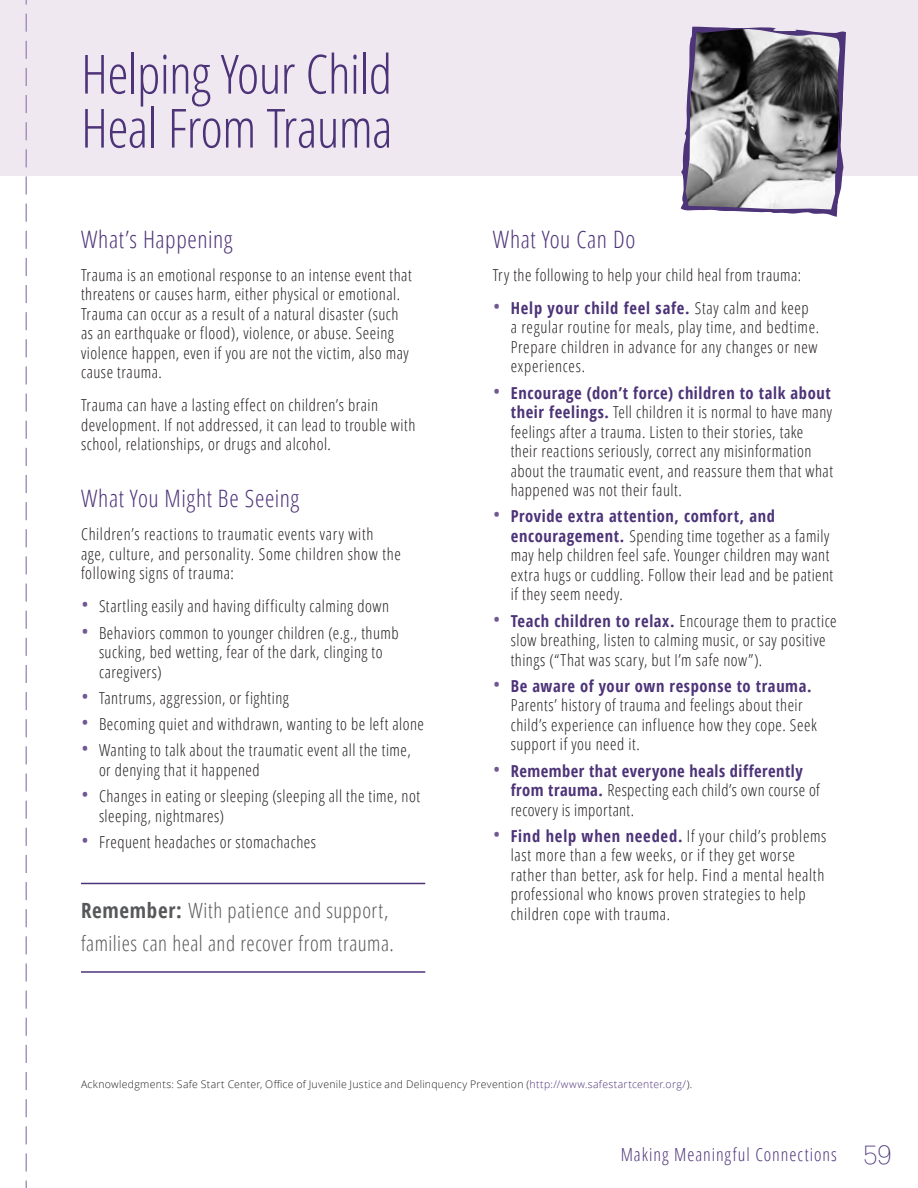
<style>
.page{position:relative;width:918px;height:1188px;background:#fff}
.page>*{position:absolute;margin:0;border:0;box-sizing:border-box;transform-origin:0 0}
.t1{font:300 condensed 54px/54px "Open Sans";letter-spacing:-.015em;color:#4d3378}
.t2{font:300 condensed 24px "Open Sans";letter-spacing:.02em;color:#4d3378}
.t3{font:300 condensed 21px "Open Sans";letter-spacing:.025em;color:#57585a}
.t4{font:300 condensed 21px "Open Sans";color:#715892}
.t5{font:300 condensed 18px "Open Sans";letter-spacing:.05em;color:#4d3378}
.t6{font:300 condensed 16.5px/19.5px "Open Sans";letter-spacing:.03em;color:#231f20}
.t7{font:300 10.5px "Open Sans";letter-spacing:.025em;color:#231f20}
.s1{font-size:21px;color:#715892}
.s2{font-weight:700;color:#4d3378}
.s3{font-weight:700}
.s4{color:#4d3378}
.s5{font-family:"Lane";font-weight:400;font-size:27px}
</style>
<div class="page">
<div style="left:0;top:0;width:918px;height:176px;background:#efe8f1"></div>
<svg style="left:681px;top:26px;width:165px;height:191px"></svg>
<hr style="left:81px;top:883px;width:344px;height:1px;background:#4d3378">
<hr style="left:81px;top:971px;width:344px;height:2px;background:#4d3378">
<svg style="left:26px;top:0;width:1px;height:1188px"></svg>
<h2 class="t1" style="left:81px;top:45px;width:313px">Helping Your Child<br>Heal From Trauma</h2>
<p class="t2" style="left:81px;top:223px;width:153px">What’s Happening</p>
<p class="t6" style="left:81px;top:265px;width:332px">Trauma is an emotional response to an intense event that threatens or causes harm, either physical or emotional.<br>Trauma can occur as a result of a natural disaster (such as an earthquake or flood), violence, or abuse. Seeing violence happen, even if you are not the victim, also may cause trauma.</p>
<p class="t6" style="left:81px;top:395px;width:336px">Trauma can have a lasting effect on children’s brain development. If not addressed, it can lead to trouble with school, relationships, or drugs and alcohol.</p>
<p class="t2" style="left:81px;top:482px;width:220px">What You Might Be Seeing</p>
<p class="t6" style="left:81px;top:524px;width:321px">Children’s reactions to traumatic events vary with age, culture, and personality. Some children show the following signs of trauma:</p>
<p class="t6" style="left:81px;top:596px;width:310px"><span class="s1">•</span> Startling easily and having difficulty calming down</p>
<p class="t6" style="left:99px;top:622px;width:301px;text-indent:-18px"><span class="s1">•</span> Behaviors common to younger children (e.g., thumb sucking, bed wetting, fear of the dark, clinging to caregivers)</p>
<p class="t6" style="left:81px;top:688px;width:209px"><span class="s1">•</span> Tantrums, aggression, or fighting</p>
<p class="t6" style="left:81px;top:714px;width:345px"><span class="s1">•</span> Becoming quiet and withdrawn, wanting to be left alone</p>
<p class="t4" style="left:81px;top:735px;width:9px">•</p>
<p class="t2" style="left:493px;top:223px;width:144px">What You Can Do</p>
<p class="t6" style="left:493px;top:265px;width:310px">Try the following to help your child heal from trauma:</p>
<p class="t6" style="left:511px;top:298px;width:310px;text-indent:-18px"><span class="s1">•</span> <span class="s2">Help your child feel safe.</span> Stay calm and keep a regular routine for meals, play time, and bedtime.<br>Prepare children in advance for any changes or new experiences.</p>
<p class="t6" style="left:511px;top:382px;width:324px;text-indent:-18px"><span class="s1">•</span> <span class="s2">Encourage (don’t force) children to talk about their feelings.</span> Tell children it is normal to have many feelings after a trauma. Listen to their stories, take their reactions seriously, correct any misinformation about the traumatic event, and reassure them that what happened was not their fault.</p>
<p class="t6" style="left:511px;top:506px;width:324px;text-indent:-18px"><span class="s1">•</span> <span class="s2">Provide extra attention, comfort, and encouragement.</span> Spending time together as a family may help children feel safe. Younger children may want extra hugs or cuddling. Follow their lead and be patient if they seem needy.</p>
<p class="t6" style="left:511px;top:610px;width:327px;text-indent:-18px"><span class="s1">•</span> <span class="s2">Teach children to relax.</span> Encourage them to practice slow breathing, listen to calming music, or say positive things (“That was scary, but I’m safe now”).</p>
<p class="t6" style="left:511px;top:676px;width:307px;text-indent:-18px"><span class="s1">•</span> <span class="s2">Be aware of your own response to trauma.<br></span>Parents’ history of trauma and feelings about their child’s experience can influence how they cope. Seek support if you need it.</p>
<p class="t6" style="left:511px;top:760px;width:311px;text-indent:-18px"><span class="s1">•</span> <span class="s2">Remember that everyone heals differently from trauma.</span> Respecting each child’s own course of recovery is important.</p>
<p class="t6" style="left:511px;top:826px;width:317px;text-indent:-18px"><span class="s1">•</span> <span class="s2">Find help when needed.</span> If your child’s problems last more than a few weeks, or if they get worse rather than better, ask for help. Find a mental health professional who knows proven strategies to help</p>
<p class="t6" style="left:99px;top:740px;width:313px">Wanting to talk about the traumatic event all the time, or denying that it happened</p>
<p class="t6" style="left:99px;top:786px;width:323px">Changes in eating or sleeping (sleeping all the time, not sleeping, nightmares)</p>
<p class="t6" style="left:81px;top:832px;width:237px"><span class="s1">•</span> Frequent headaches or stomachaches</p>
<p class="t4" style="left:81px;top:780px;width:9px">•</p>
<p class="t3" style="left:81px;top:896px;width:309px"><span class="s3">Remember:</span> With patience and support,</p>
<p class="t6" style="left:511px;top:904px;width:161px">children cope with trauma.</p>
<p class="t3" style="left:81px;top:929px;width:314px">families can heal and recover from trauma.</p>
<p class="t7" style="left:81px;top:1077px;width:613px">Acknowledgments: Safe Start Center, Office of Juvenile Justice and Delinquency Prevention (<span class="s4">http://www.safestartcenter.org/</span>).</p>
<p class="t5" style="left:621px;top:1142px;width:272px">Making Meaningful Connections <span class="s5">59</span></p>
</div>
